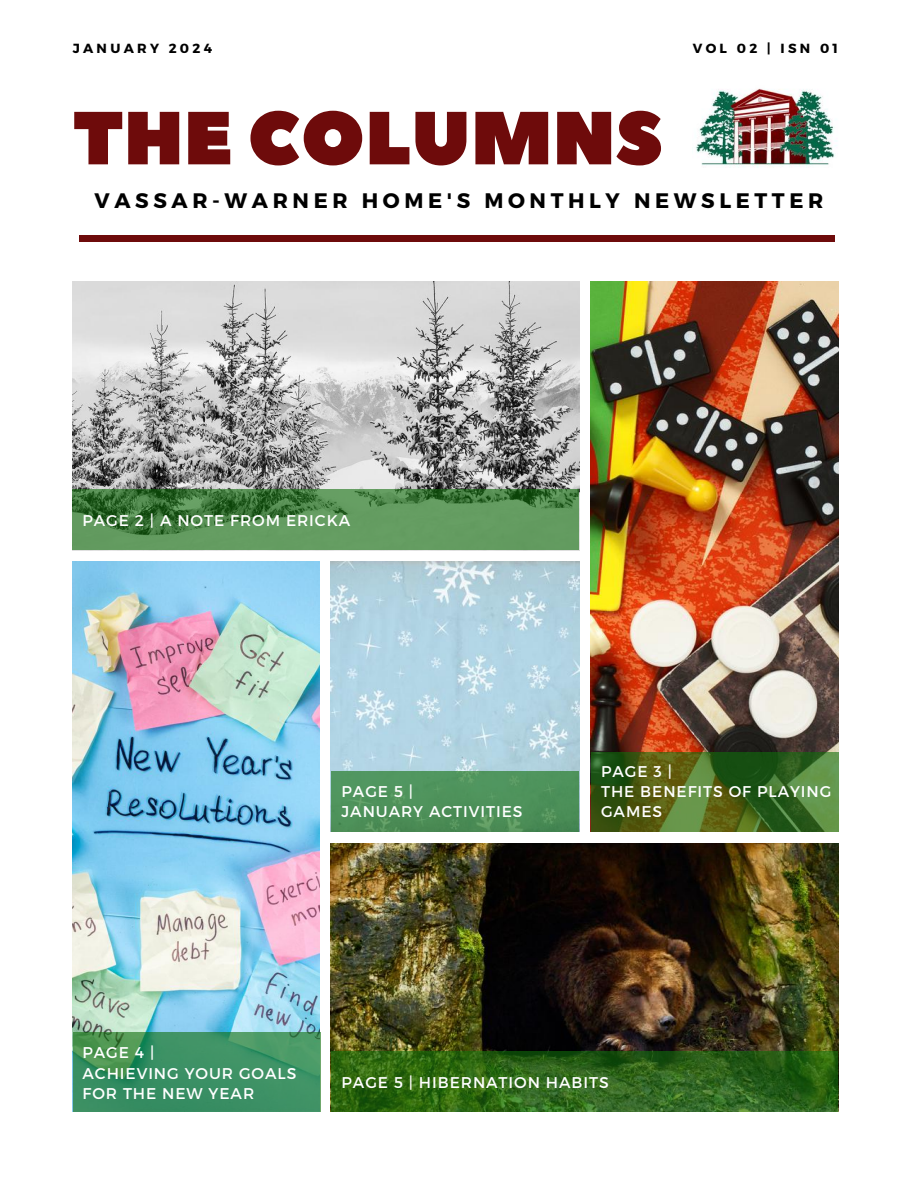
<style>
.page{position:relative;width:918px;height:1188px;background:#fff}
.page>*{position:absolute;margin:0;border:0;box-sizing:border-box;transform-origin:0 0}
.t1{font:75px "Peace Sans";color:#6e0b0b}
.t2{font:700 21px "Montserrat";letter-spacing:.22em;color:#000}
.t3{font:15.6px/20.1px "Montserrat";letter-spacing:.06em;color:#fff}
.t4{font:700 13.2px "Montserrat";letter-spacing:.25em;color:#000}
</style>
<div class="page">
<img style="left:331px;top:562px;width:248px;height:209px">
<img style="left:72px;top:282px;width:507px;height:269px">
<img style="left:331px;top:843px;width:507px;height:208px">
<img style="left:72px;top:562px;width:248px;height:550px">
<img style="left:591px;top:282px;width:247px;height:470px">
<div style="left:80px;top:236px;width:754px;height:5px;background:#6e0b0b"></div>
<img style="left:695px;top:88px;width:142px;height:80px">
<svg style="left:73px;top:489px;width:506px;height:61px;background:#548c51"></svg>
<div style="left:331px;top:771px;width:248px;height:61px;background:#4e925b"></div>
<svg style="left:591px;top:752px;width:247px;height:80px;background:#446720"></svg>
<svg style="left:331px;top:1051px;width:507px;height:61px;background:#2d6417"></svg>
<svg style="left:73px;top:1032px;width:248px;height:80px;background:#3d9161"></svg>
<p class="t4" style="left:73px;top:39px;width:141px">JANUARY 2024</p>
<p class="t4" style="left:693px;top:39px;width:147px">VOL 02 | ISN 01</p>
<h1 class="t1" style="left:73px;top:89px;width:591px">THE COLUMNS</h1>
<h2 class="t2" style="left:95px;top:187px;width:730px">VASSAR-WARNER HOME'S MONTHLY NEWSLETTER</h2>
<p class="t3" style="left:83px;top:509px;width:269px">PAGE 2 | A NOTE FROM ERICKA</p>
<p class="t3" style="left:342px;top:781px;width:182px">PAGE 5 |<br>JANUARY ACTIVITIES</p>
<p class="t3" style="left:601px;top:761px;width:232px">PAGE 3 |<br>THE BENEFITS OF PLAYING<br>GAMES</p>
<p class="t3" style="left:83px;top:1042px;width:215px">PAGE 4 |<br>ACHIEVING YOUR GOALS<br>FOR THE NEW YEAR</p>
<p class="t3" style="left:342px;top:1071px;width:269px">PAGE 5 | HIBERNATION HABITS</p>
</div>
